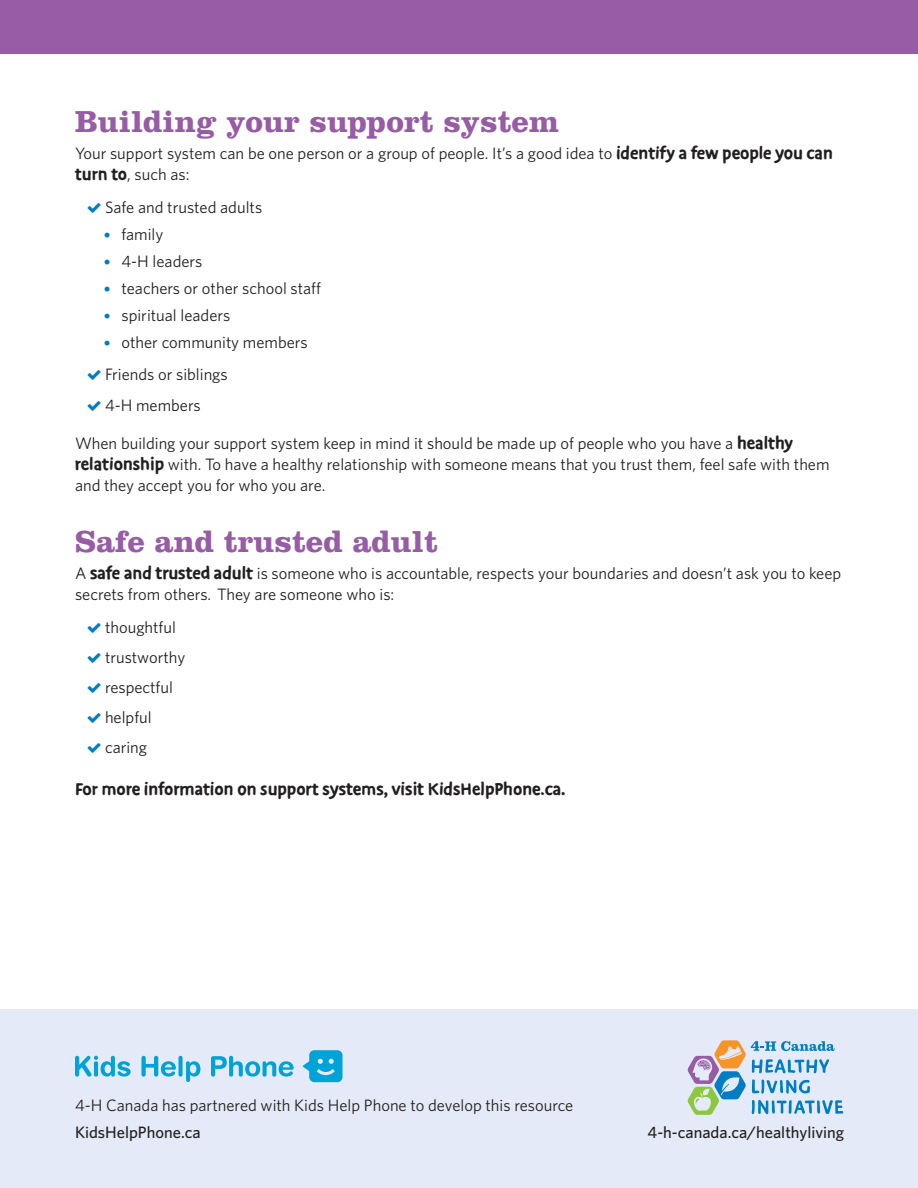
<style>
.page{position:relative;width:918px;height:1188px;background:#fff}
.page>*{position:absolute;margin:0;border:0;box-sizing:border-box;transform-origin:0 0}
.t1{font:700 31.5px "Clarendon";color:#975ca5}
.t2{font:700 19.5px "Duper Pro";color:#231f20}
.t3{font:16.5px/21px "Whitney";color:#231f20}
.t4{font:500 16.5px "Whitney";color:#231f20}
.s1{font-family:"Duper Pro";font-weight:700;font-size:19.5px}
.s2{font-family:"Clarendon LT Std";font-weight:300;font-size:14.85px;color:#007dc3}
</style>
<div class="page">
<div style="left:0;top:1010px;width:918px;height:178px;background:#e4eaf7"></div>
<svg style="left:75px;top:1056px;width:56px;height:21px"></svg>
<svg style="left:141px;top:1056px;width:35px;height:21px"></svg>
<svg style="left:179px;top:1056px;width:4px;height:21px"></svg>
<svg style="left:186px;top:1061px;width:14px;height:21px"></svg>
<svg style="left:211px;top:1056px;width:83px;height:21px"></svg>
<svg style="left:303px;top:1050px;width:39px;height:32px"></svg>
<svg style="left:688px;top:1040px;width:155px;height:75px"></svg>
<div style="left:0;top:0;width:918px;height:54px;background:#975ca5"></div>
<h1 class="t1" style="left:75px;top:103px;width:485px">Building your support system</h1>
<p class="t3" style="left:75px;top:143px;width:759px">Your support system can be one person or a group of people. It’s a good idea to <span class="s1">identify a few people you can turn to</span>, such as:</p>
<p class="t3" style="left:105px;top:197px;width:159px">Safe and trusted adults</p>
<p class="t3" style="left:104px;top:224px;width:61px"><span class="s2">•</span> family</p>
<p class="t3" style="left:104px;top:251px;width:100px"><span class="s2">•</span> 4-H leaders</p>
<p class="t3" style="left:104px;top:278px;width:219px"><span class="s2">•</span> teachers or other school staff</p>
<p class="t3" style="left:104px;top:305px;width:128px"><span class="s2">•</span> spiritual leaders</p>
<p class="t3" style="left:104px;top:327px;width:206px;line-height:31.5px"><span class="s2">•</span> other community members<br>Friends or siblings<br>4-H members</p>
<p class="t3" style="left:75px;top:432px;width:756px">When building your support system keep in mind it should be made up of people who you have a <span class="s1">healthy relationship</span> with. To have a healthy relationship with someone means that you trust them, feel safe with them and they accept you for who you are.</p>
<h1 class="t1" style="left:75px;top:522px;width:365px">Safe and trusted adult</h1>
<p class="t3" style="left:75px;top:562px;width:768px">A <span class="s1">safe and trusted adult</span> is someone who is accountable, respects your boundaries and doesn’t ask you to keep secrets from others. They are someone who is:</p>
<p class="t3" style="left:105px;top:612px;width:82px;line-height:30px">thoughtful trustworthy respectful helpful caring</p>
<p class="t2" style="left:75px;top:778px;width:492px">For more information on support systems, visit KidsHelpPhone.ca.</p>
<p class="t3" style="left:75px;top:1095px;width:500px">4-H Canada has partnered with Kids Help Phone to develop this resource</p>
<p class="t4" style="left:75px;top:1122px;width:127px">KidsHelpPhone.ca</p>
<p class="t4" style="left:648px;top:1122px;width:198px">4-h-canada.ca/healthyliving</p>
</div>
